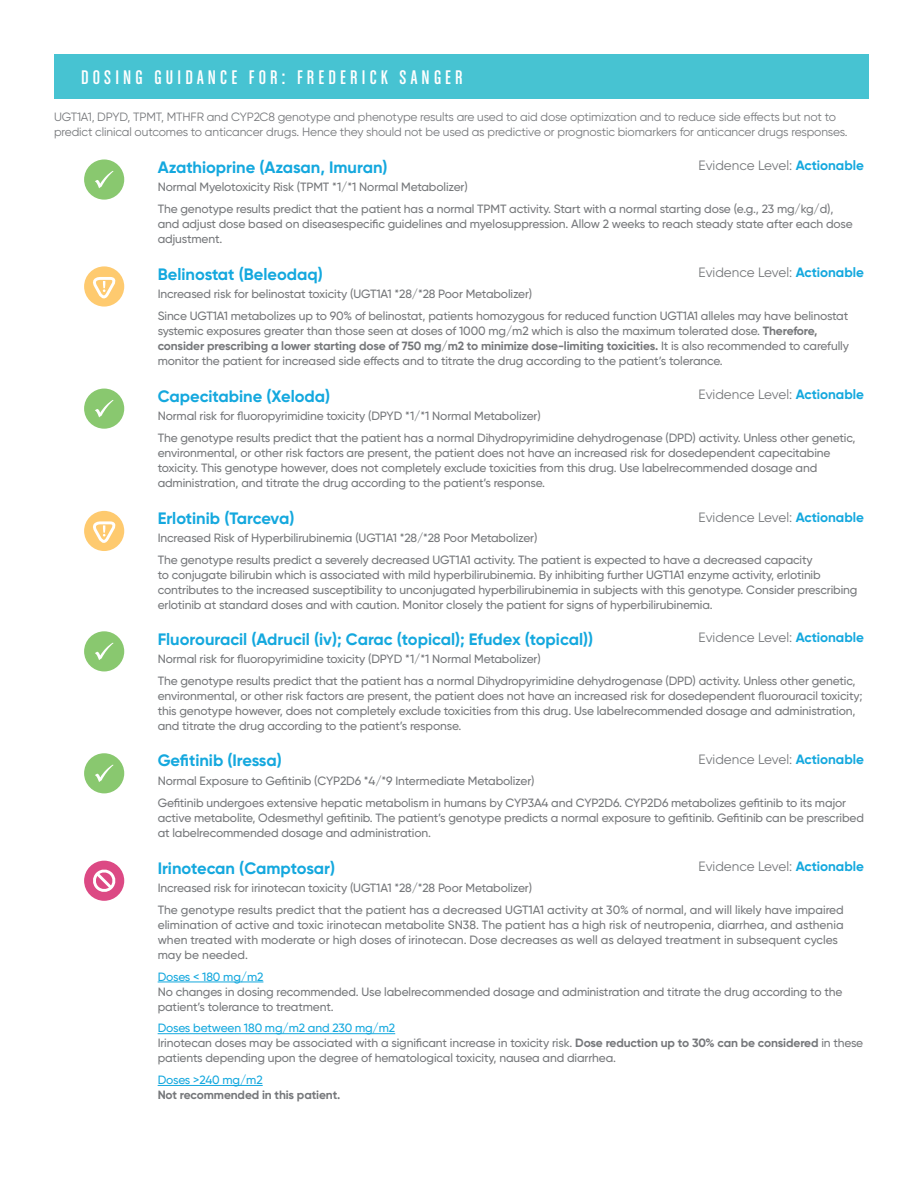
<style>
.page{position:relative;width:918px;height:1188px;background:#fff}
.page>*{position:absolute;margin:0;border:0;box-sizing:border-box;transform-origin:0 0}
.t1{font:21px "Chalet Comprime Cologne Eighty";letter-spacing:.2em;color:#fff}
.t2{font:700 16.5px "Gilroy";color:#14a8de}
.t3{font:13.5px "Gilroy";color:#76787b}
.t4{font:500 12px/15px "Gilroy";letter-spacing:-.01em;color:#76787b}
.t5{font:12px/15px "Gilroy";letter-spacing:-.01em;color:#76787b}
.t6{font:500 12px "Gilroy";letter-spacing:-.01em;color:#14a8de}
.t7{font:700 12px "Gilroy";letter-spacing:-.01em;color:#76787b}
.s1{font-weight:700;color:#14a8de}
.s2{font-weight:700}
.s3{color:#14a8de}
</style>
<div class="page">
<div style="left:84px;top:159px;width:40px;height:41px;background:#89c86f;border-radius:50%"></div>
<svg style="left:95px;top:171px;width:18px;height:17px"></svg>
<div style="left:84px;top:266px;width:40px;height:41px;background:#feca6f;border-radius:50%"></div>
<svg style="left:93px;top:277px;width:23px;height:22px"></svg>
<div style="left:54px;top:54px;width:814px;height:45px;background:#47c3d2"></div>
<div style="left:84px;top:631px;width:40px;height:40px;background:#89c86f;border-radius:50%"></div>
<svg style="left:95px;top:643px;width:18px;height:17px"></svg>
<div style="left:84px;top:753px;width:40px;height:40px;background:#89c86f;border-radius:50%"></div>
<svg style="left:95px;top:765px;width:18px;height:17px"></svg>
<div style="left:84px;top:511px;width:40px;height:40px;background:#feca6f;border-radius:50%"></div>
<svg style="left:93px;top:521px;width:23px;height:22px"></svg>
<hr style="left:158px;top:982px;width:105px;height:1px;background:#14a8de">
<hr style="left:158px;top:1033px;width:237px;height:1px;background:#14a8de">
<hr style="left:158px;top:1085px;width:105px;height:1px;background:#14a8de">
<div style="left:84px;top:861px;width:40px;height:40px;background:#dc4984;border-radius:50%"></div>
<svg style="left:93px;top:866px;width:26px;height:30px"></svg>
<div style="left:84px;top:389px;width:40px;height:40px;background:#89c86f;border-radius:50%"></div>
<svg style="left:95px;top:400px;width:18px;height:17px"></svg>
<h1 class="t1" style="left:81px;top:65px;width:383px">DOSING GUIDANCE FOR: FREDERICK SANGER</h1>
<p class="t5" style="left:54px;top:109px;width:795px">UGT1A1, DPYD, TPMT, MTHFR and CYP2C8 genotype and phenotype results are used to aid dose optimization and to reduce side effects but not to predict clinical outcomes to anticancer drugs. Hence they should not be used as predictive or prognostic biomarkers for anticancer drugs responses.</p>
<h2 class="t2" style="left:158px;top:157px;width:231px">Azathioprine (Azasan, Imuran)</h2>
<p class="t3" style="left:699px;top:157px;width:167px">Evidence Level: <span class="s1">Actionable</span></p>
<p class="t4" style="left:158px;top:176px;width:677px;line-height:21.8px">Normal Myelotoxicity Risk (TPMT *1/*1 Normal Metabolizer)<br>The genotype results predict that the patient has a normal TPMT activity. Start with a normal starting dose (e.g., 23 mg/kg/d),</p>
<p class="t4" style="left:158px;top:216px;width:696px">and adjust dose based on diseasespecific guidelines and myelosuppression. Allow 2 weeks to reach steady state after each dose adjustment.</p>
<h2 class="t2" style="left:158px;top:264px;width:167px">Belinostat (Beleodaq)</h2>
<p class="t3" style="left:699px;top:264px;width:167px">Evidence Level: <span class="s1">Actionable</span></p>
<p class="t4" style="left:158px;top:283px;width:692px;line-height:21.8px">Increased risk for belinostat toxicity (UGT1A1 *28/*28 Poor Metabolizer)<br>Since UGT1A1 metabolizes up to 90% of belinostat, patients homozygous for reduced function UGT1A1 alleles may have belinostat</p>
<p class="t4" style="left:158px;top:323px;width:693px">systemic exposures greater than those seen at doses of 1000 mg/m2 which is also the maximum tolerated dose. <span class="s2">Therefore, consider prescribing a lower starting dose of 750 mg/m2 to minimize dose-limiting toxicities.</span> It is also recommended to carefully monitor the patient for increased side effects and to titrate the drug according to the patient’s tolerance.</p>
<h2 class="t2" style="left:158px;top:386px;width:174px">Capecitabine (Xeloda)</h2>
<p class="t3" style="left:699px;top:386px;width:167px">Evidence Level: <span class="s1">Actionable</span></p>
<p class="t4" style="left:158px;top:405px;width:699px;line-height:21.8px">Normal risk for fluoropyrimidine toxicity (DPYD *1/*1 Normal Metabolizer)<br>The genotype results predict that the patient has a normal Dihydropyrimidine dehydrogenase (DPD) activity. Unless other genetic,</p>
<p class="t4" style="left:158px;top:445px;width:674px">environmental, or other risk factors are present, the patient does not have an increased risk for dosedependent capecitabine toxicity. This genotype however, does not completely exclude toxicities from this drug. Use labelrecommended dosage and administration, and titrate the drug according to the patient’s response.</p>
<h2 class="t2" style="left:158px;top:508px;width:138px">Erlotinib (Tarceva)</h2>
<p class="t3" style="left:699px;top:509px;width:167px">Evidence Level: <span class="s1">Actionable</span></p>
<p class="t4" style="left:158px;top:527px;width:657px;line-height:21.8px">Increased Risk of Hyperbilirubinemia (UGT1A1 *28/*28 Poor Metabolizer)<br>The genotype results predict a severely decreased UGT1A1 activity. The patient is expected to have a decreased capacity</p>
<p class="t4" style="left:158px;top:567px;width:701px">to conjugate bilirubin which is associated with mild hyperbilirubinemia. By inhibiting further UGT1A1 enzyme activity, erlotinib contributes to the increased susceptibility to unconjugated hyperbilirubinemia in subjects with this genotype. Consider prescribing erlotinib at standard doses and with caution. Monitor closely the patient for signs of hyperbilirubinemia.</p>
<h2 class="t2" style="left:158px;top:628px;width:437px">Fluorouracil (Adrucil (iv); Carac (topical); Efudex (topical))</h2>
<p class="t3" style="left:699px;top:629px;width:167px">Evidence Level: <span class="s1">Actionable</span></p>
<p class="t4" style="left:158px;top:648px;width:699px;line-height:21.8px">Normal risk for fluoropyrimidine toxicity (DPYD *1/*1 Normal Metabolizer)<br>The genotype results predict that the patient has a normal Dihydropyrimidine dehydrogenase (DPD) activity. Unless other genetic,</p>
<p class="t4" style="left:158px;top:688px;width:707px">environmental, or other risk factors are present, the patient does not have an increased risk for dosedependent fluorouracil toxicity; this genotype however, does not completely exclude toxicities from this drug. Use labelrecommended dosage and administration, and titrate the drug according to the patient’s response.</p>
<h2 class="t2" style="left:158px;top:750px;width:126px">Gefitinib (Iressa)</h2>
<p class="t3" style="left:699px;top:751px;width:167px">Evidence Level: <span class="s1">Actionable</span></p>
<p class="t4" style="left:158px;top:770px;width:690px;line-height:21.8px">Normal Exposure to Gefitinib (CYP2D6 *4/*9 Intermediate Metabolizer)<br>Gefitinib undergoes extensive hepatic metabolism in humans by CYP3A4 and CYP2D6. CYP2D6 metabolizes gefitinib to its major</p>
<p class="t4" style="left:158px;top:810px;width:708px">active metabolite, Odesmethyl gefitinib. The patient’s genotype predicts a normal exposure to gefitinib. Gefitinib can be prescribed at labelrecommended dosage and administration.</p>
<h2 class="t2" style="left:158px;top:858px;width:179px">Irinotecan (Camptosar)</h2>
<p class="t3" style="left:699px;top:859px;width:167px">Evidence Level: <span class="s1">Actionable</span></p>
<p class="t4" style="left:158px;top:877px;width:688px;line-height:21.8px">Increased risk for irinotecan toxicity (UGT1A1 *28/*28 Poor Metabolizer)<br>The genotype results predict that the patient has a decreased UGT1A1 activity at 30% of normal, and will likely have impaired</p>
<p class="t4" style="left:158px;top:917px;width:687px">elimination of active and toxic irinotecan metabolite SN38. The patient has a high risk of neutropenia, diarrhea, and asthenia when treated with moderate or high doses of irinotecan. Dose decreases as well as delayed treatment in subsequent cycles may be needed.</p>
<p class="t6" style="left:158px;top:969px;width:107px">Doses &lt; 180 mg/m2</p>
<p class="t4" style="left:158px;top:984px;width:686px">No changes in dosing recommended. Use labelrecommended dosage and administration and titrate the drug according to the patient’s tolerance to treatment.</p>
<p class="t4" style="left:158px;top:1021px;width:707px"><span class="s3">Doses between 180 mg/m2 and 230 mg/m2<br></span>Irinotecan doses may be associated with a significant increase in toxicity risk. <span class="s2">Dose reduction up to 30% can be considered</span> in these patients depending upon the degree of hematological toxicity, nausea and diarrhea.</p>
<p class="t6" style="left:158px;top:1073px;width:107px">Doses &gt;240 mg/m2</p>
<p class="t7" style="left:158px;top:1088px;width:184px">Not recommended in this patient.</p>
</div>
